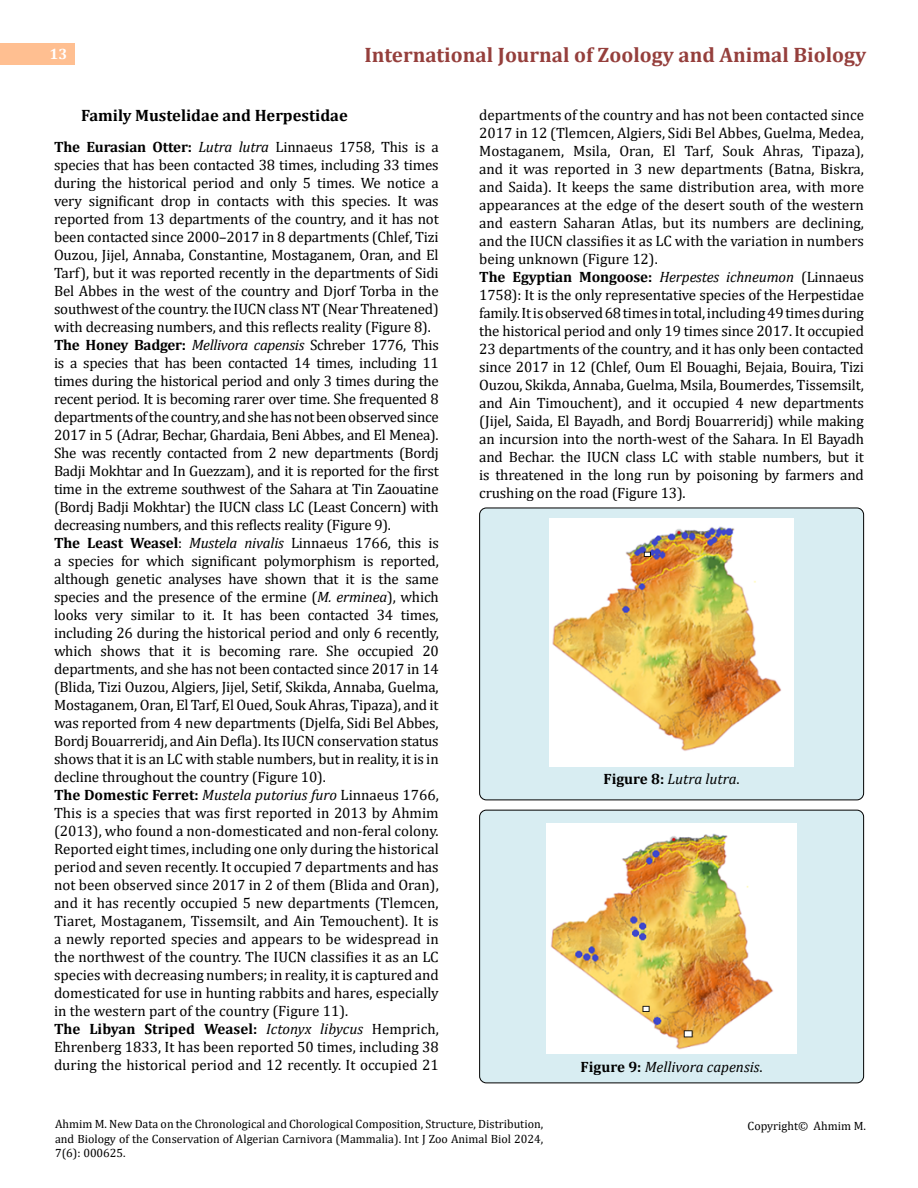
<style>
.page{position:relative;width:918px;height:1188px;background:#fff}
.page>*{position:absolute;margin:0;border:0;box-sizing:border-box;transform-origin:0 0}
.t1{font:700 21px "Cambria";color:#953f3c}
.t2{font:700 16.5px "Cambria";color:#000}
.t3{font:15px/18px "Cambria";letter-spacing:-.01em;color:#000}
.t4{font:italic 15px "Cambria";color:#000}
.t5{font:700 15px "Cambria";color:#fff}
.t6{font:12px/14.4px "Cambria";color:#000;text-align:justify}
.s1{font-weight:700}
.s2{font-style:italic}
.s3{font-weight:700;font-style:normal}
.s4{font-style:normal}
</style>
<div class="page">
<div style="left:0;top:43px;width:75px;height:21px;background:#ffbf91"></div>
<div style="left:480px;top:810px;width:384px;height:273px;background:#d8edf2;border-radius:7px"></div>
<div style="left:479px;top:810px;width:385px;height:273px;border:1px solid #000;border-radius:7px"></div>
<div style="left:480px;top:508px;width:384px;height:292px;background:#d8edf2;border-radius:7px"></div>
<div style="left:479px;top:508px;width:385px;height:292px;border:1px solid #000;border-radius:7px"></div>
<img style="left:550px;top:519px;width:244px;height:247px">
<img style="left:547px;top:823px;width:250px;height:231px">
<p class="t5" style="left:50px;top:44px;width:19px">13</p>
<h1 class="t1" style="left:364px;top:40px;width:503px">International Journal of Zoology and Animal Biology</h1>
<p class="t2" style="left:81px;top:104px;width:268px">Family Mustelidae and Herpestidae</p>
<p class="t3" style="left:54px;top:138px;width:386px"><span class="s1">The Eurasian Otter:</span> <span class="s2">Lutra lutra</span> Linnaeus 1758, This is a species that has been contacted 38 times, including 33 times during the historical period and only 5 times. We notice a very significant drop in contacts with this species. It was reported from 13 departments of the country, and it has not been contacted since 2000–2017 in 8 departments (Chlef, Tizi Ouzou, Jijel, Annaba, Constantine, Mostaganem, Oran, and El Tarf), but it was reported recently in the departments of Sidi Bel Abbes in the west of the country and Djorf Torba in the southwest of the country. the IUCN class NT (Near Threatened) with decreasing numbers, and this reflects reality (Figure 8).<br><span class="s1">The Honey Badger:</span> <span class="s2">Mellivora capensis</span> Schreber 1776, This is a species that has been contacted 14 times, including 11 times during the historical period and only 3 times during the recent period. It is becoming rarer over time. She frequented 8 departments of the country, and she has not been observed since 2017 in 5 (Adrar, Bechar, Ghardaia, Beni Abbes, and El Menea).<br>She was recently contacted from 2 new departments (Bordj Badji Mokhtar and In Guezzam), and it is reported for the first time in the extreme southwest of the Sahara at Tin Zaouatine (Bordj Badji Mokhtar) the IUCN class LC (Least Concern) with decreasing numbers, and this reflects reality (Figure 9).<br><span class="s1">The Least Weasel</span>: <span class="s2">Mustela nivalis</span> Linnaeus 1766, this is a species for which significant polymorphism is reported, although genetic analyses have shown that it is the same species and the presence of the ermine (<span class="s2">M. erminea</span>), which looks very similar to it. It has been contacted 34 times, including 26 during the historical period and only 6 recently, which shows that it is becoming rare. She occupied 20 departments, and she has not been contacted since 2017 in 14 (Blida, Tizi Ouzou, Algiers, Jijel, Setif, Skikda, Annaba, Guelma, Mostaganem, Oran, El Tarf, El Oued, Souk Ahras, Tipaza), and it was reported from 4 new departments (Djelfa, Sidi Bel Abbes, Bordj Bouarreridj, and Ain Defla). Its IUCN conservation status shows that it is an LC with stable numbers, but in reality, it is in decline throughout the country (Figure 10).<br><span class="s1">The Domestic Ferret:</span> <span class="s2">Mustela putorius furo</span> Linnaeus 1766, This is a species that was first reported in 2013 by Ahmim (2013), who found a non-domesticated and non-feral colony.<br>Reported eight times, including one only during the historical period and seven recently. It occupied 7 departments and has not been observed since 2017 in 2 of them (Blida and Oran), and it has recently occupied 5 new departments (Tlemcen, Tiaret, Mostaganem, Tissemsilt, and Ain Temouchent). It is a newly reported species and appears to be widespread in the northwest of the country. The IUCN classifies it as an LC species with decreasing numbers; in reality, it is captured and domesticated for use in hunting rabbits and hares, especially in the western part of the country (Figure 11).<br><span class="s1">The Libyan Striped Weasel:</span> <span class="s2">Ictonyx libycus</span> Hemprich, Ehrenberg 1833, It has been reported 50 times, including 38 during the historical period and 12 recently. It occupied 21</p>
<p class="t3" style="left:479px;top:105px;width:386px">departments of the country and has not been contacted since 2017 in 12 (Tlemcen, Algiers, Sidi Bel Abbes, Guelma, Medea, Mostaganem, Msila, Oran, El Tarf, Souk Ahras, Tipaza), and it was reported in 3 new departments (Batna, Biskra, and Saida). It keeps the same distribution area, with more appearances at the edge of the desert south of the western and eastern Saharan Atlas, but its numbers are declining, and the IUCN classifies it as LC with the variation in numbers being unknown (Figure 12).<br><span class="s1">The Egyptian Mongoose:</span> <span class="s2">Herpestes ichneumon</span> (Linnaeus 1758): It is the only representative species of the Herpestidae family. It is observed 68 times in total, including 49 times during the historical period and only 19 times since 2017. It occupied 23 departments of the country, and it has only been contacted since 2017 in 12 (Chlef, Oum El Bouaghi, Bejaia, Bouira, Tizi Ouzou, Skikda, Annaba, Guelma, Msila, Boumerdes, Tissemsilt, and Ain Timouchent), and it occupied 4 new departments (Jijel, Saida, El Bayadh, and Bordj Bouarreridj) while making an incursion into the north-west of the Sahara. In El Bayadh and Bechar. the IUCN class LC with stable numbers, but it is threatened in the long run by poisoning by farmers and crushing on the road (Figure 13).</p>
<p class="t4" style="left:604px;top:768px;width:138px"><span class="s3">Figure 8:</span> Lutra lutra<span class="s4">.</span></p>
<p class="t4" style="left:581px;top:1056px;width:183px"><span class="s3">Figure 9:</span> Mellivora capensis<span class="s4">.</span></p>
<p class="t6" style="left:55px;top:1117px;width:490px">Ahmim M. New Data on the Chronological and Chorological Composition, Structure, Distribution, and Biology of the Conservation of Algerian Carnivora (Mammalia). Int J Zoo Animal Biol 2024, 7(6): 000625.</p>
<p class="t6" style="left:748px;top:1118px;width:120px">Copyright© Ahmim M.</p>
</div>
